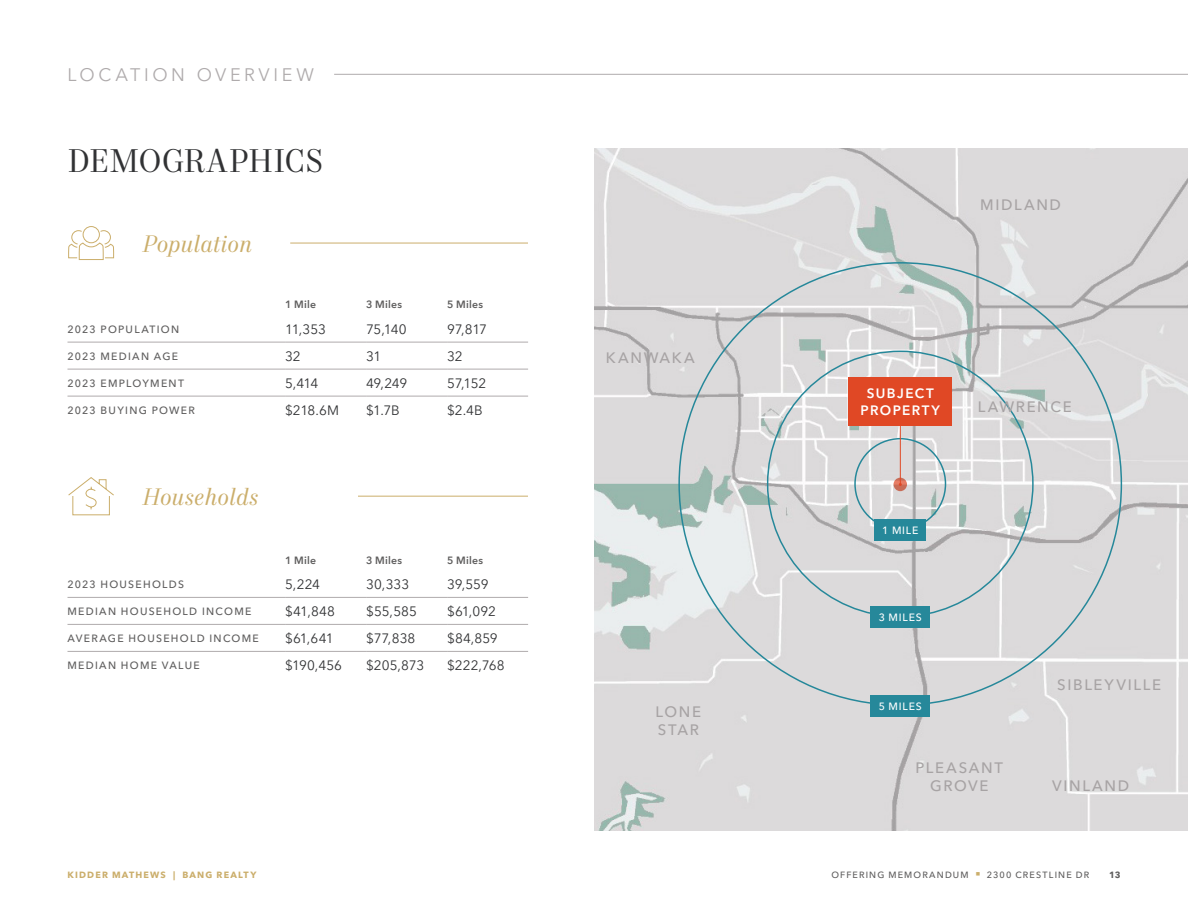
<style>
.page{position:relative;width:1188px;height:918px;background:#fff}
.page>*{position:absolute;margin:0;border:0;box-sizing:border-box;transform-origin:0 0}
.Headline_-_Level_2_-_Charcoal_2023{font:33px "Mort Modern 08";color:#313234}
.Callout_Text_-_Italics_-_Gold_2023{font:italic 24px "Mort Modern 08";letter-spacing:.005em;color:#cbae6b}
.Section_Identifier_-_Sterling_2023{font:18px "Avenir Next LT Pro";letter-spacing:.2em;color:#afabac}
.Bigger_City_-_Ash_2023{font:500 15px/18px "Avenir Next LT Pro";letter-spacing:.11em;color:#a7a3a4;text-align:center}
.Table_Input_-_Charcoal_2023{font:13.5px "Avenir Next LT Pro";letter-spacing:-.005em;color:#313234}
.Subject_Property_Label_-_White_2023{font:600 13.5px/16.5px "Avenir Next LT Pro";letter-spacing:.105em;color:#fff;text-align:center}
.Table_Column_1_All_Caps_-_Ash_2023{font:500 10.5px "Avenir Next LT Pro";letter-spacing:.125em;color:#5e5d5d}
.Table_Descriptor_-_Ash_2023{font:600 10.5px "Avenir Next LT Pro";letter-spacing:.025em;color:#5e5d5d}
.Other_Callout_Text_-_White_2023{font:500 10.5px "Avenir Next LT Pro";letter-spacing:.075em;color:#fff}
.t1{font:500 9px "Avenir Next LT Pro";letter-spacing:.13em;color:#5e5d5d}
.t2{font:700 9px "Avenir Next LT Pro";letter-spacing:.13em;color:#cbae6b}
.t3{font:700 9px "Avenir Next LT Pro";color:#5e5d5d}
.s1{color:#cbae6b}
</style>
<div class="page">
<img style="left:594px;top:149px;width:594px;height:681px">
<div style="left:854px;top:438px;width:92px;height:92px;border:2px solid #26889a;border-radius:50%"></div>
<div style="left:874px;top:519px;width:52px;height:22px;background:#26889a"></div>
<div style="left:871px;top:607px;width:59px;height:21px;background:#26889a"></div>
<div style="left:871px;top:695px;width:59px;height:22px;background:#26889a"></div>
<svg style="left:894px;top:478px;width:13px;height:13px"></svg>
<hr style="left:900px;top:418px;width:1px;height:67px;background:#e04825">
<div style="left:849px;top:377px;width:103px;height:48px;background:#e04825"></div>
<hr style="left:68px;top:342px;width:217px;height:1px;background:#afabac">
<hr style="left:285px;top:342px;width:81px;height:1px;background:#afabac">
<hr style="left:366px;top:342px;width:81px;height:1px;background:#afabac">
<hr style="left:447px;top:342px;width:81px;height:1px;background:#afabac">
<hr style="left:68px;top:369px;width:217px;height:1px;background:#afabac">
<hr style="left:285px;top:369px;width:81px;height:1px;background:#afabac">
<hr style="left:366px;top:369px;width:81px;height:1px;background:#afabac">
<hr style="left:447px;top:369px;width:81px;height:1px;background:#afabac">
<hr style="left:68px;top:396px;width:217px;height:1px;background:#afabac">
<hr style="left:285px;top:396px;width:81px;height:1px;background:#afabac">
<hr style="left:366px;top:396px;width:81px;height:1px;background:#afabac">
<hr style="left:447px;top:396px;width:81px;height:1px;background:#afabac">
<hr style="left:290px;top:243px;width:238px;height:1px;background:#cbae6b">
<svg style="left:68px;top:226px;width:46px;height:34px"></svg>
<hr style="left:68px;top:597px;width:217px;height:1px;background:#afabac">
<hr style="left:285px;top:597px;width:81px;height:1px;background:#afabac">
<hr style="left:366px;top:597px;width:81px;height:1px;background:#afabac">
<hr style="left:447px;top:597px;width:81px;height:1px;background:#afabac">
<hr style="left:68px;top:624px;width:217px;height:1px;background:#afabac">
<hr style="left:285px;top:624px;width:81px;height:1px;background:#afabac">
<hr style="left:366px;top:624px;width:81px;height:1px;background:#afabac">
<hr style="left:447px;top:624px;width:81px;height:1px;background:#afabac">
<hr style="left:68px;top:651px;width:217px;height:1px;background:#afabac">
<hr style="left:285px;top:651px;width:81px;height:1px;background:#afabac">
<hr style="left:366px;top:651px;width:81px;height:1px;background:#afabac">
<hr style="left:447px;top:651px;width:81px;height:1px;background:#afabac">
<hr style="left:358px;top:496px;width:170px;height:1px;background:#cbae6b">
<svg style="left:68px;top:477px;width:46px;height:39px"></svg>
<hr style="left:334px;top:74px;width:854px;height:1px;background:#afabac">
<p class="Section_Identifier_-_Sterling_2023" style="left:68px;top:64px;width:248px">LOCATION OVERVIEW</p>
<p class="Headline_-_Level_2_-_Charcoal_2023" style="left:68px;top:141px;width:258px">DEMOGRAPHICS</p>
<p class="Callout_Text_-_Italics_-_Gold_2023" style="left:142px;top:229px;width:112px">Population</p>
<p class="Table_Descriptor_-_Ash_2023" style="left:285px;top:298px;width:33px">1 Mile</p>
<p class="Table_Descriptor_-_Ash_2023" style="left:366px;top:298px;width:37px">3 Miles</p>
<p class="Table_Descriptor_-_Ash_2023" style="left:447px;top:298px;width:37px">5 Miles</p>
<p class="Table_Column_1_All_Caps_-_Ash_2023" style="left:67px;top:323px;width:113px">2023 POPULATION</p>
<p class="Table_Input_-_Charcoal_2023" style="left:285px;top:321px;width:43px">11,353</p>
<p class="Table_Input_-_Charcoal_2023" style="left:366px;top:321px;width:42px">75,140</p>
<p class="Table_Input_-_Charcoal_2023" style="left:447px;top:321px;width:41px">97,817</p>
<p class="Table_Column_1_All_Caps_-_Ash_2023" style="left:68px;top:350px;width:112px">2023 MEDIAN AGE</p>
<p class="Table_Input_-_Charcoal_2023" style="left:285px;top:348px;width:17px">32</p>
<p class="Table_Input_-_Charcoal_2023" style="left:366px;top:348px;width:17px">31</p>
<p class="Table_Input_-_Charcoal_2023" style="left:447px;top:348px;width:17px">32</p>
<p class="Table_Column_1_All_Caps_-_Ash_2023" style="left:68px;top:377px;width:118px">2023 EMPLOYMENT</p>
<p class="Table_Input_-_Charcoal_2023" style="left:285px;top:375px;width:35px">5,414</p>
<p class="Table_Input_-_Charcoal_2023" style="left:366px;top:375px;width:43px">49,249</p>
<p class="Table_Input_-_Charcoal_2023" style="left:447px;top:375px;width:41px">57,152</p>
<p class="Table_Column_1_All_Caps_-_Ash_2023" style="left:68px;top:404px;width:129px">2023 BUYING POWER</p>
<p class="Table_Input_-_Charcoal_2023" style="left:285px;top:402px;width:55px">$218.6M</p>
<p class="Table_Input_-_Charcoal_2023" style="left:366px;top:402px;width:35px">$1.7B</p>
<p class="Table_Input_-_Charcoal_2023" style="left:447px;top:402px;width:37px">$2.4B</p>
<p class="Callout_Text_-_Italics_-_Gold_2023" style="left:142px;top:482px;width:118px">Households</p>
<p class="Table_Descriptor_-_Ash_2023" style="left:285px;top:554px;width:33px">1 Mile</p>
<p class="Table_Descriptor_-_Ash_2023" style="left:366px;top:554px;width:37px">3 Miles</p>
<p class="Table_Descriptor_-_Ash_2023" style="left:447px;top:554px;width:37px">5 Miles</p>
<p class="Table_Column_1_All_Caps_-_Ash_2023" style="left:67px;top:578px;width:118px">2023 HOUSEHOLDS</p>
<p class="Table_Input_-_Charcoal_2023" style="left:285px;top:576px;width:36px">5,224</p>
<p class="Table_Input_-_Charcoal_2023" style="left:366px;top:576px;width:45px">30,333</p>
<p class="Table_Input_-_Charcoal_2023" style="left:447px;top:576px;width:43px">39,559</p>
<p class="Table_Column_1_All_Caps_-_Ash_2023" style="left:68px;top:605px;width:185px">MEDIAN HOUSEHOLD INCOME</p>
<p class="Table_Input_-_Charcoal_2023" style="left:285px;top:603px;width:51px">$41,848</p>
<p class="Table_Input_-_Charcoal_2023" style="left:366px;top:603px;width:52px">$55,585</p>
<p class="Table_Input_-_Charcoal_2023" style="left:447px;top:603px;width:51px">$61,092</p>
<p class="Table_Column_1_All_Caps_-_Ash_2023" style="left:68px;top:632px;width:193px">AVERAGE HOUSEHOLD INCOME</p>
<p class="Table_Input_-_Charcoal_2023" style="left:285px;top:630px;width:50px">$61,641</p>
<p class="Table_Input_-_Charcoal_2023" style="left:366px;top:630px;width:51px">$77,838</p>
<p class="Table_Input_-_Charcoal_2023" style="left:447px;top:630px;width:52px">$84,859</p>
<p class="Table_Column_1_All_Caps_-_Ash_2023" style="left:68px;top:659px;width:134px">MEDIAN HOME VALUE</p>
<p class="Table_Input_-_Charcoal_2023" style="left:285px;top:657px;width:58px">$190,456</p>
<p class="Table_Input_-_Charcoal_2023" style="left:366px;top:657px;width:60px">$205,873</p>
<p class="Table_Input_-_Charcoal_2023" style="left:447px;top:657px;width:59px">$222,768</p>
<p class="Bigger_City_-_Ash_2023" style="left:606px;top:349px;width:90px">KANWAKA</p>
<p class="Bigger_City_-_Ash_2023" style="left:656px;top:703px;width:47px;text-align:left">LONE<br>STAR</p>
<p class="Bigger_City_-_Ash_2023" style="left:980px;top:196px;width:82px">MIDLAND</p>
<p class="Subject_Property_Label_-_White_2023" style="left:861px;top:385px;width:81px">SUBJECT<br>PROPERTY</p>
<p class="Bigger_City_-_Ash_2023" style="left:978px;top:398px;width:95px">LAWRENCE</p>
<p class="Other_Callout_Text_-_White_2023" style="left:882px;top:524px;width:38px">1 MILE</p>
<p class="Other_Callout_Text_-_White_2023" style="left:879px;top:611px;width:45px">3 MILES</p>
<p class="Other_Callout_Text_-_White_2023" style="left:879px;top:700px;width:45px">5 MILES</p>
<p class="Bigger_City_-_Ash_2023" style="left:1057px;top:676px;width:105px">SIBLEYVILLE</p>
<p class="Bigger_City_-_Ash_2023" style="left:916px;top:758px;width:89px">PLEASANT<br>GROVE</p>
<p class="Bigger_City_-_Ash_2023" style="left:1052px;top:776px;width:79px">VINLAND</p>
<p class="t2" style="left:68px;top:869px;width:190px">KIDDER MATHEWS | BANG REALTY</p>
<p class="t1" style="left:831px;top:869px;width:259px">OFFERING MEMORANDUM <span class="s1">■</span> 2300 CRESTLINE DR</p>
<p class="t3" style="left:1109px;top:869px;width:13px">13</p>
</div>
